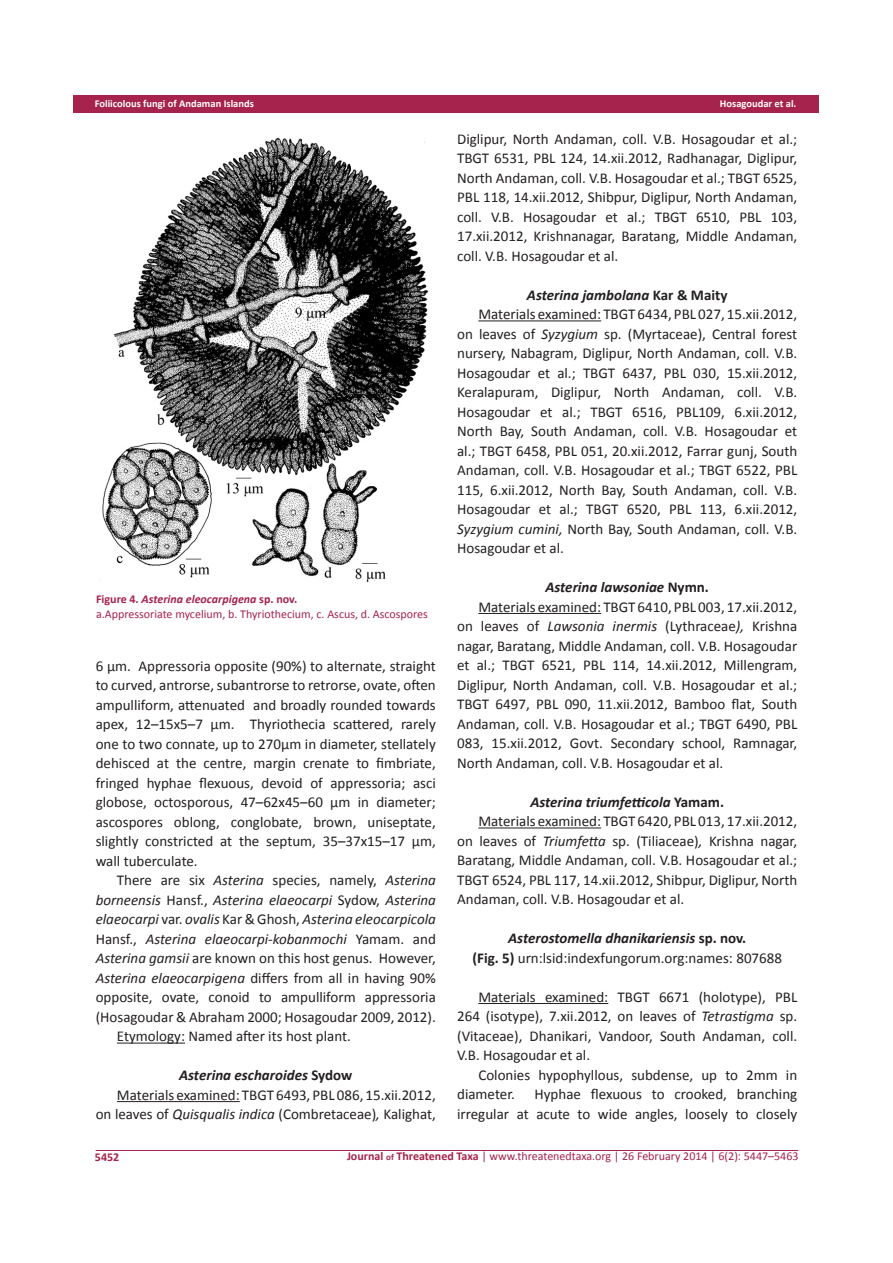
<style>
.page{position:relative;width:893px;height:1263px;background:#fff}
.page>*{position:absolute;margin:0;border:0;box-sizing:border-box;transform-origin:0 0}
.t1{font:15px/19.5px "Calibri";color:#231f20;text-align:justify}
.t2{font:italic 15px "Calibri";color:#231f20}
.t3{font:italic 700 15px "Calibri";color:#231f20}
.t4{font:12px/14.4px "Calibri";color:#a5234c}
.t5{font:700 12px "Calibri";color:#a5234c}
.t6{font:700 10.5px "Calibri";color:#fff}
.s1{font-weight:700}
.s2{font-weight:700;font-style:italic}
.s3{font-style:italic}
.s4{font-style:normal}
.s5{font-weight:700;font-size:9px}
</style>
<div class="page">
<div style="left:74px;top:96px;width:745px;height:17px;background:#a5234c"></div>
<hr style="left:96px;top:1150px;width:702px;height:1px;background:#a5234c">
<hr style="left:117px;top:1042px;width:68px;height:1px;background:#231f20">
<hr style="left:117px;top:1101px;width:123px;height:1px;background:#231f20">
<hr style="left:478px;top:320px;width:123px;height:1px;background:#231f20">
<hr style="left:478px;top:613px;width:123px;height:1px;background:#231f20">
<hr style="left:478px;top:827px;width:123px;height:1px;background:#231f20">
<hr style="left:478px;top:1003px;width:130px;height:1px;background:#231f20">
<img style="left:99px;top:137px;width:330px;height:446px">
<p class="t6" style="left:95px;top:97px;width:161px">Foliicolous fungi of Andaman Islands</p>
<p class="t6" style="left:720px;top:97px;width:78px">Hosagoudar et al.</p>
<p class="t4" style="left:96px;top:592px;width:333px"><span class="s1">Figure 4.</span> <span class="s2">Asterina eleocarpigena</span> <span class="s1">sp. nov.<br></span>a.Appressoriate mycelium, b. Thyriothecium, c. Ascus, d. Ascospores</p>
<p class="t1" style="left:96px;top:656px;width:342px">6 µm. Appressoria opposite (90%) to alternate, straight to curved, antrorse, subantrorse to retrorse, ovate, often ampulliform, attenuated and broadly rounded towards apex, 12–15x5–7 µm. Thyriothecia scattered, rarely one to two connate, up to 270µm in diameter, stellately dehisced at the centre, margin crenate to fimbriate, fringed hyphae flexuous, devoid of appressoria; asci globose, octosporous, 47–62x45–60 µm in diameter; ascospores oblong, conglobate, brown, uniseptate, slightly constricted at the septum, 35–37x15–17 µm, wall tuberculate.</p>
<p class="t1" style="left:117px;top:871px;width:320px">There are six <span class="s3">Asterina</span> species, namely, <span class="s3">Asterina</span></p>
<p class="t2" style="left:96px;top:890px;width:342px">borneensis <span class="s4">Hansf.,</span> Asterina elaeocarpi <span class="s4">Sydow,</span> Asterina</p>
<p class="t2" style="left:96px;top:909px;width:342px">elaeocarpi <span class="s4">var.</span> ovalis <span class="s4">Kar &amp; Ghosh,</span> Asterina eleocarpicola</p>
<p class="t2" style="left:96px;top:929px;width:342px"><span class="s4">Hansf.,</span> Asterina elaeocarpi-kobanmochi <span class="s4">Yamam. and</span></p>
<p class="t1" style="left:96px;top:949px;width:342px"><span class="s3">Asterina gamsii</span> are known on this host genus. However,</p>
<p class="t1" style="left:96px;top:968px;width:342px"><span class="s3">Asterina elaeocarpigena</span> differs from all in having 90%</p>
<p class="t1" style="left:96px;top:988px;width:342px">opposite, ovate, conoid to ampulliform appressoria</p>
<p class="t1" style="left:96px;top:1007px;width:342px">(Hosagoudar &amp; Abraham 2000; Hosagoudar 2009, 2012).</p>
<p class="t1" style="left:117px;top:1027px;width:235px">Etymology: Named after its host plant.</p>
<p class="t3" style="left:179px;top:1066px;width:175px">Asterina escharoides <span class="s4">Sydow</span></p>
<p class="t1" style="left:117px;top:1085px;width:320px">Materials examined: TBGT 6493, PBL 086, 15.xii.2012,</p>
<p class="t1" style="left:96px;top:1105px;width:342px">on leaves of <span class="s3">Quisqualis indica</span> (Combretaceae)<span class="s3">,</span> Kalighat,</p>
<p class="t1" style="left:457px;top:129px;width:342px">Diglipur, North Andaman, coll. V.B. Hosagoudar et al.; TBGT 6531, PBL 124, 14.xii.2012, Radhanagar, Diglipur, North Andaman, coll. V.B. Hosagoudar et al.; TBGT 6525, PBL 118, 14.xii.2012, Shibpur, Diglipur, North Andaman, coll. V.B. Hosagoudar et al.; TBGT 6510, PBL 103, 17.xii.2012, Krishnanagar, Baratang, Middle Andaman, coll. V.B. Hosagoudar et al.</p>
<p class="t3" style="left:527px;top:285px;width:202px">Asterina jambolana <span class="s4">Kar &amp; Maity</span></p>
<p class="t1" style="left:478px;top:305px;width:320px">Materials examined: TBGT 6434, PBL 027, 15.xii.2012,</p>
<p class="t1" style="left:457px;top:324px;width:342px">on leaves of <span class="s3">Syzygium</span> sp. (Myrtaceae), Central forest</p>
<p class="t1" style="left:457px;top:344px;width:342px">nursery, Nabagram, Diglipur, North Andaman, coll. V.B.</p>
<p class="t1" style="left:457px;top:363px;width:342px">Hosagoudar et al.; TBGT 6437, PBL 030, 15.xii.2012,</p>
<p class="t1" style="left:457px;top:383px;width:342px">Keralapuram, Diglipur, North Andaman, coll. V.B.</p>
<p class="t1" style="left:457px;top:402px;width:342px">Hosagoudar et al.; TBGT 6516, PBL109, 6.xii.2012,</p>
<p class="t1" style="left:457px;top:422px;width:342px">North Bay, South Andaman, coll. V.B. Hosagoudar et</p>
<p class="t1" style="left:457px;top:441px;width:342px">al.; TBGT 6458, PBL 051, 20.xii.2012, Farrar gunj, South</p>
<p class="t1" style="left:457px;top:461px;width:342px">Andaman, coll. V.B. Hosagoudar et al.; TBGT 6522, PBL</p>
<p class="t1" style="left:457px;top:480px;width:342px">115, 6.xii.2012, North Bay, South Andaman, coll. V.B.</p>
<p class="t1" style="left:457px;top:500px;width:342px">Hosagoudar et al.; TBGT 6520, PBL 113, 6.xii.2012,</p>
<p class="t1" style="left:457px;top:519px;width:342px"><span class="s3">Syzygium cumini,</span> North Bay, South Andaman, coll. V.B.</p>
<p class="t1" style="left:457px;top:539px;width:108px">Hosagoudar et al.</p>
<p class="t3" style="left:545px;top:578px;width:165px">Asterina lawsoniae <span class="s4">Nymn.</span></p>
<p class="t1" style="left:478px;top:597px;width:320px">Materials examined: TBGT 6410, PBL 003, 17.xii.2012,</p>
<p class="t1" style="left:457px;top:617px;width:342px">on leaves of <span class="s3">Lawsonia inermis</span> (Lythraceae<span class="s3">),</span> Krishna</p>
<p class="t1" style="left:457px;top:636px;width:342px">nagar, Baratang, Middle Andaman, coll. V.B. Hosagoudar</p>
<p class="t1" style="left:457px;top:656px;width:342px">et al.; TBGT 6521, PBL 114, 14.xii.2012, Millengram,</p>
<p class="t1" style="left:457px;top:675px;width:342px">Diglipur, North Andaman, coll. V.B. Hosagoudar et al.;</p>
<p class="t1" style="left:457px;top:695px;width:342px">TBGT 6497, PBL 090, 11.xii.2012, Bamboo flat, South</p>
<p class="t1" style="left:457px;top:714px;width:342px">Andaman, coll. V.B. Hosagoudar et al.; TBGT 6490, PBL</p>
<p class="t1" style="left:457px;top:734px;width:342px">083, 15.xii.2012, Govt. Secondary school, Ramnagar,</p>
<p class="t1" style="left:457px;top:753px;width:268px">North Andaman, coll. V.B. Hosagoudar et al.</p>
<p class="t3" style="left:530px;top:792px;width:195px">Asterina triumfetticola <span class="s4">Yamam.</span></p>
<p class="t1" style="left:478px;top:812px;width:320px">Materials examined: TBGT 6420, PBL 013, 17.xii.2012,</p>
<p class="t1" style="left:457px;top:831px;width:342px">on leaves of <span class="s3">Triumfetta</span> sp. (Tiliaceae)<span class="s3">,</span> Krishna nagar,</p>
<p class="t1" style="left:457px;top:851px;width:342px">Baratang, Middle Andaman, coll. V.B. Hosagoudar et al.;</p>
<p class="t1" style="left:457px;top:870px;width:342px">TBGT 6524, PBL 117, 14.xii.2012, Shibpur, Diglipur, North</p>
<p class="t1" style="left:457px;top:890px;width:229px">Andaman, coll. V.B. Hosagoudar et al.</p>
<p class="t1" style="left:472px;top:929px;width:311px;text-align:center"><span class="s2">Asterostomella dhanikariensis</span> <span class="s1">sp. nov.<br>(Fig. 5)</span> urn:lsid:indexfungorum.org:names: 807688</p>
<p class="t1" style="left:457px;top:987px;width:342px;text-indent:21px">Materials examined: TBGT 6671 (holotype), PBL 264 (isotype), 7.xii.2012, on leaves of <span class="s3">Tetrastigma</span> sp. (Vitaceae), Dhanikari, Vandoor, South Andaman, coll.<br>V.B. Hosagoudar et al.</p>
<p class="t1" style="left:457px;top:1065px;width:342px;text-indent:21px">Colonies hypophyllous, subdense, up to 2mm in diameter.</p>
<p class="t1" style="left:457px;top:1085px;width:342px;text-align:right">Hyphae flexuous to crooked, branching<br>irregular at acute to wide angles, loosely to closely</p>
<p class="t5" style="left:95px;top:1149px;width:26px">5452</p>
<p class="t4" style="left:347px;top:1148px;width:453px"><span class="s1">Journal</span> <span class="s5">of</span> <span class="s1">Threatened Taxa</span> | www.threatenedtaxa.org | 26 February 2014 | 6(2): 5447–5463</p>
</div>
